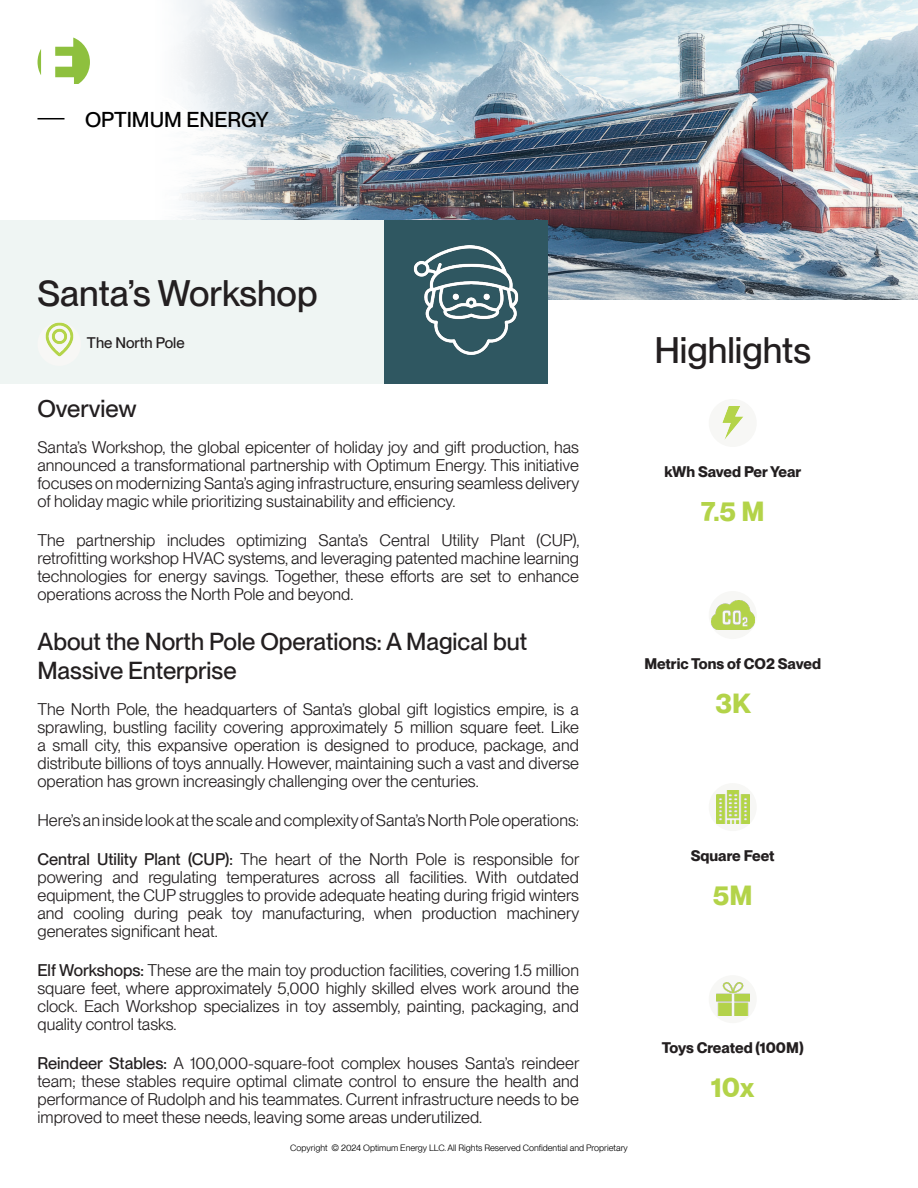
<style>
.page{position:relative;width:918px;height:1188px;background:#fff}
.page>*{position:absolute;margin:0;border:0;box-sizing:border-box;transform-origin:0 0}
.t1{font:500 36px "PP Neue Montreal";color:#231f20}
.t2{font:700 27px "PP Neue Montreal";color:#b3d349}
.t3{font:500 24px/28.8px "PP Neue Montreal";color:#231f20}
.t4{font:500 21px "PP Neue Montreal";color:#000}
.t5{font:16.5px/18px "PP Neue Montreal";color:#231f20;text-align:justify}
.t6{font:700 15px "PP Neue Montreal";letter-spacing:-.005em;color:#231f20}
.t7{font:500 15px "PP Neue Montreal";color:#231f20}
.t8{font:9px "PP Neue Montreal";color:#000}
.s1{font-weight:500}
</style>
<div class="page">
<img style="left:178px;top:0;width:740px;height:300px">
<div style="left:0;top:220px;width:509px;height:164px;background:#eff5f3"></div>
<svg style="left:38px;top:118px;width:26px;height:1px"></svg>
<svg style="left:55px;top:38px;width:35px;height:46px"></svg>
<svg style="left:38px;top:49px;width:3px;height:26px"></svg>
<div style="left:384px;top:220px;width:164px;height:164px;background:#2f5761"></div>
<div style="left:38px;top:322px;width:43px;height:44px;background:#f7f7f5;border-radius:50%"></div>
<img style="left:45px;top:322px;width:29px;height:35px">
<div style="left:709px;top:399px;width:48px;height:48px;background:#f7f7f5;border-radius:50%"></div>
<img style="left:722px;top:406px;width:22px;height:33px">
<div style="left:709px;top:591px;width:48px;height:48px;background:#f7f7f5;border-radius:50%"></div>
<img style="left:711px;top:601px;width:43px;height:28px">
<div style="left:709px;top:783px;width:48px;height:48px;background:#f7f7f5;border-radius:50%"></div>
<img style="left:716px;top:791px;width:33px;height:33px">
<div style="left:709px;top:975px;width:48px;height:48px;background:#f7f7f5;border-radius:50%"></div>
<img style="left:716px;top:983px;width:33px;height:33px">
<img style="left:413px;top:246px;width:106px;height:108px">
<p class="t4" style="left:85px;top:107px;width:185px">OPTIMUM ENERGY</p>
<p class="t1" style="left:38px;top:272px;width:282px">Santa’s Workshop</p>
<p class="t7" style="left:87px;top:333px;width:99px">The North Pole</p>
<p class="t3" style="left:38px;top:395px;width:101px">Overview</p>
<p class="t5" style="left:38px;top:439px;width:543px">Santa’s Workshop, the global epicenter of holiday joy and gift production, has announced a transformational partnership with Optimum Energy. This initiative focuses on modernizing Santa’s aging infrastructure, ensuring seamless delivery of holiday magic while prioritizing sustainability and efficiency.</p>
<p class="t5" style="left:38px;top:532px;width:543px">The partnership includes optimizing Santa’s Central Utility Plant (CUP), retrofitting workshop HVAC systems, and leveraging patented machine learning technologies for energy savings. Together, these efforts are set to enhance operations across the North Pole and beyond.</p>
<p class="t3" style="left:38px;top:627px;width:491px">About the North Pole Operations: A Magical but<br>Massive Enterprise</p>
<p class="t5" style="left:38px;top:700px;width:543px">The North Pole, the headquarters of Santa’s global gift logistics empire, is a sprawling, bustling facility covering approximately 5 million square feet. Like a small city, this expansive operation is designed to produce, package, and distribute billions of toys annually. However, maintaining such a vast and diverse operation has grown increasingly challenging over the centuries.</p>
<p class="t5" style="left:38px;top:811px;width:543px">Here’s an inside look at the scale and complexity of Santa’s North Pole operations:</p>
<p class="t5" style="left:38px;top:850px;width:543px"><span class="s1">Central Utility Plant (CUP):</span> The heart of the North Pole is responsible for powering and regulating temperatures across all facilities. With outdated equipment, the CUP struggles to provide adequate heating during frigid winters and cooling during peak toy manufacturing, when production machinery generates significant heat.</p>
<p class="t5" style="left:38px;top:961px;width:543px"><span class="s1">Elf Workshops:</span> These are the main toy production facilities, covering 1.5 million square feet, where approximately 5,000 highly skilled elves work around the clock. Each Workshop specializes in toy assembly, painting, packaging, and quality control tasks.</p>
<p class="t5" style="left:38px;top:1054px;width:543px"><span class="s1">Reindeer Stables:</span> A 100,000-square-foot complex houses Santa’s reindeer team; these stables require optimal climate control to ensure the health and performance of Rudolph and his teammates. Current infrastructure needs to be improved to meet these needs, leaving some areas underutilized.</p>
<p class="t8" style="left:290px;top:1142px;width:339px">Copyright © 2024 Optimum Energy LLC. All Rights Reserved Confidential and Proprietary</p>
<p class="t1" style="left:655px;top:329px;width:158px">Highlights</p>
<p class="t6" style="left:664px;top:463px;width:139px">kWh Saved Per Year</p>
<p class="t2" style="left:701px;top:495px;width:65px">7.5 M</p>
<p class="t6" style="left:644px;top:655px;width:178px">Metric Tons of CO2 Saved</p>
<p class="t2" style="left:715px;top:687px;width:37px">3K</p>
<p class="t6" style="left:691px;top:847px;width:85px">Square Feet</p>
<p class="t2" style="left:713px;top:879px;width:41px">5M</p>
<p class="t6" style="left:662px;top:1039px;width:143px">Toys Created (100M)</p>
<p class="t2" style="left:711px;top:1071px;width:45px">10x</p>
</div>
